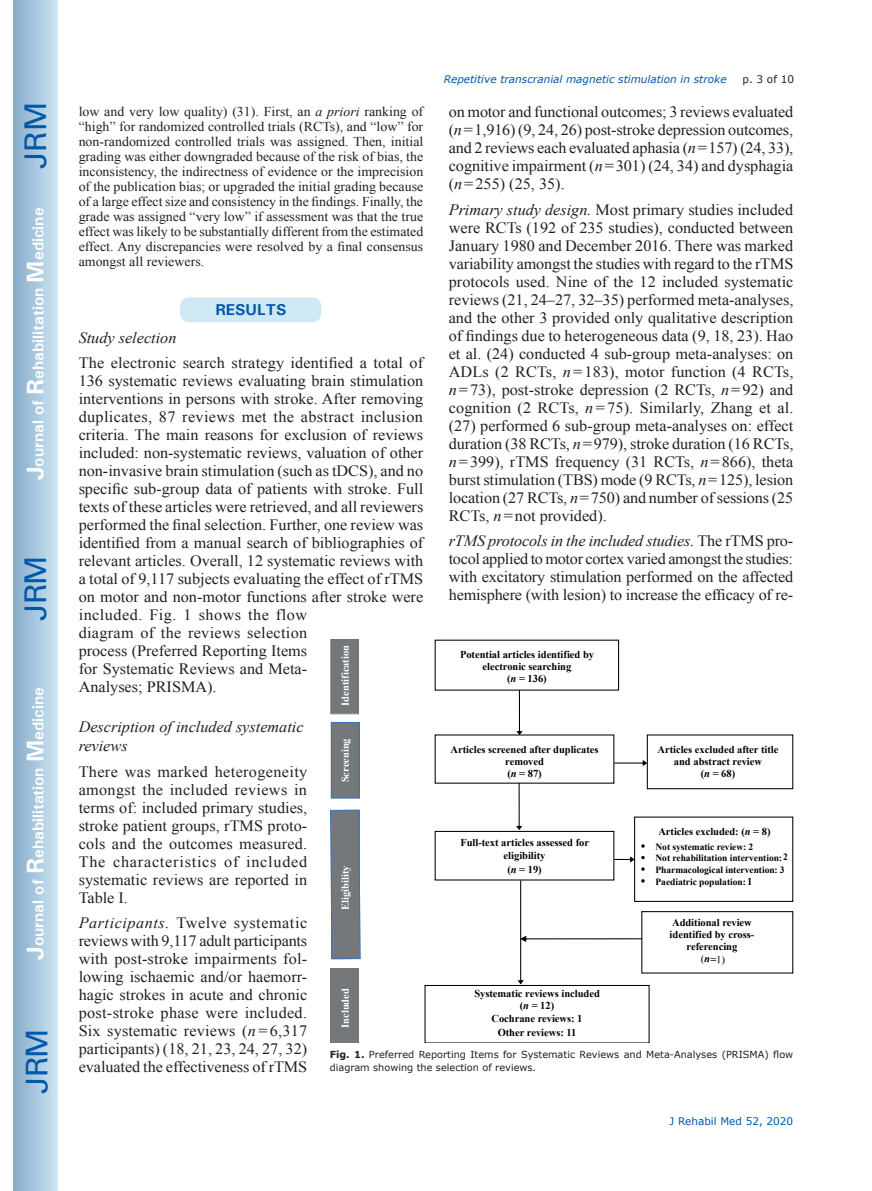
<style>
.page{position:relative;width:872px;height:1191px;background:#fff}
.page>*{position:absolute;margin:0;border:0;box-sizing:border-box;transform-origin:0 0}
.t1{font:30px "Univers";letter-spacing:-.03em;color:#0157a8}
.t2{font:15.75px/18px "Times New Roman";color:#231f20;text-align:justify}
.t3{font:700 15.75px "Univers";color:#fff}
.t4{font:italic 15.75px/18.9px "Times New Roman";color:#231f20}
.t5{font:700 15.75px "Univers";color:#0157a8}
.t6{font:13.5px/15px "Times New Roman";color:#231f20;text-align:justify}
.t7{font:700 10.5px/12px "Times New Roman";letter-spacing:-.005em;color:#000001;text-align:center}
.t8{font:italic 10.5px "Verdana";color:#0157a8}
.t9{font:700 10.5px "Times New Roman";letter-spacing:-.005em;color:#fff}
.t10{font:10.5px "Verdana";color:#0157a8}
.t11{font:10.5px "Verdana";color:#231f20}
.t12{font:10.5px "Times New Roman";color:#000001}
.t13{font:9.75px/13.5px "Verdana";color:#231f20}
.t14{font:700 9.6px/11.6px "Times New Roman";letter-spacing:-.005em;color:#000001}
.s1{font-size:24px}
.s2{font-style:italic}
.s3{font-size:10.5px}
.s4{font-weight:700;font-style:italic}
.s5{font-weight:700}
</style>
<div class="page">
<div style="left:14px;top:0;width:43px;height:1191px;background:linear-gradient(to right,#88acca,#cbe5f2)"></div>
<div style="left:179px;top:297px;width:143px;height:26px;background:#cee8f4;border-radius:10px"></div>
<div style="left:179px;top:296px;width:144px;height:28px;border:2px solid #fff;border-radius:10px"></div>
<svg style="left:516px;top:690px;width:6px;height:44px"></svg>
<div style="left:641px;top:911px;width:152px;height:62px;border:1px solid #000001"></div>
<div style="left:647px;top:734px;width:146px;height:55px;border:1px solid #000001"></div>
<div style="left:434px;top:831px;width:180px;height:49px;border:1px solid #000001"></div>
<svg style="left:614px;top:856px;width:20px;height:6px"></svg>
<svg style="left:614px;top:760px;width:33px;height:6px"></svg>
<div style="left:331px;top:639px;width:27px;height:74px;background:#74787a"></div>
<div style="left:330px;top:639px;width:29px;height:75px;border:1px solid #6e7273"></div>
<div style="left:331px;top:722px;width:28px;height:76px;background:#74787a"></div>
<div style="left:331px;top:722px;width:29px;height:76px;border:1px solid #3e73b9"></div>
<svg style="left:330px;top:809px;width:31px;height:150px;background:#777e85"></svg>
<div style="left:330px;top:969px;width:28px;height:74px;background:#74787a"></div>
<div style="left:634px;top:816px;width:159px;height:86px;border:1px solid #000001"></div>
<div style="left:424px;top:985px;width:225px;height:58px;border:1px solid #000001"></div>
<svg style="left:516px;top:783px;width:6px;height:47px"></svg>
<svg style="left:517px;top:879px;width:127px;height:105px"></svg>
<h1 class="t1" style="left:18px;top:169px;width:68px;rotate:-90deg">JRM</h1>
<p class="t3" style="left:28px;top:480px;width:274px;rotate:-90deg"><span class="s1">J</span>ournal of <span class="s1">R</span>ehabilitation <span class="s1">M</span>edicine</p>
<h1 class="t1" style="left:18px;top:620px;width:67px;rotate:-90deg">JRM</h1>
<p class="t3" style="left:28px;top:959px;width:274px;rotate:-90deg"><span class="s1">J</span>ournal of <span class="s1">R</span>ehabilitation <span class="s1">M</span>edicine</p>
<h1 class="t1" style="left:19px;top:1093px;width:67px;rotate:-90deg">JRM</h1>
<p class="t8" style="left:444px;top:72px;width:284px">Repetitive transcranial magnetic stimulation in stroke</p>
<p class="t11" style="left:742px;top:72px;width:53px">p. 3 of 10</p>
<p class="t2" style="left:449px;top:103px;width:346px">on motor and functional outcomes; 3 reviews evaluated (<span class="s2">n</span>=1,916) (9, 24, 26) post-stroke depression outcomes, and 2 reviews each evaluated aphasia (<span class="s2">n</span>=157) (24, 33), cognitive impairment (<span class="s2">n</span>=301) (24, 34) and dysphagia (<span class="s2">n</span>=255) (25, 35).</p>
<p class="t2" style="left:449px;top:200px;width:346px"><span class="s2">Primary study design.</span> Most primary studies included were RCTs (192 of 235 studies), conducted between January 1980 and December 2016. There was marked variability amongst the studies with regard to the rTMS protocols used. Nine of the 12 included systematic reviews (21, 24–27, 32–35) performed meta-analyses, and the other 3 provided only qualitative description of findings due to heterogeneous data (9, 18, 23). Hao et al. (24) conducted 4 sub-group meta-analyses: on ADLs (2 RCTs, <span class="s2">n</span>=183), motor function (4 RCTs, <span class="s2">n</span>=73), post-stroke depression (2 RCTs, <span class="s2">n</span>=92) and cognition (2 RCTs, <span class="s2">n</span> = 75). Similarly, Zhang et al. (27) performed 6 sub-group meta-analyses on: effect duration (38 RCTs, <span class="s2">n</span>=979), stroke duration (16 RCTs, <span class="s2">n</span>=399), rTMS frequency (31 RCTs, <span class="s2">n</span>=866), theta burst stimulation (TBS) mode (9 RCTs, <span class="s2">n</span>=125), lesion location (27 RCTs, <span class="s2">n</span>=750) and number of sessions (25<br>RCTs, <span class="s2">n</span>=not provided).</p>
<p class="t2" style="left:449px;top:532px;width:346px"><span class="s2">rTMS protocols in the included studies.</span> The rTMS pro&shy;tocol applied to motor cortex varied amongst the studies: with excitatory stimulation performed on the affected hemisphere (with lesion) to increase the efficacy of re-</p>
<p class="t6" style="left:79px;top:103px;width:346px">low and very low quality) (31). First, an <span class="s2">a priori</span> ranking of “high” for randomized controlled trials (RCTs), and “low” for non-randomized controlled trials was assigned. Then, initial grading was either downgraded because of the risk of bias, the inconsistency, the indirectness of evidence or the imprecision of the publication bias; or upgraded the initial grading because of a large effect size and consistency in the findings. Finally, the grade was assigned “very low” if assessment was that the true effect was likely to be substantially different from the estimated effect. Any discrepancies were resolved by a final consensus amongst all reviewers.</p>
<p class="t5" style="left:215px;top:299px;width:73px">RESULTS</p>
<p class="t4" style="left:79px;top:327px;width:99px">Study selection</p>
<p class="t2" style="left:79px;top:353px;width:346px;text-align:left">The electronic search strategy identified a total of 136 systematic reviews evaluating brain stimulation interventions in persons with stroke. After removing duplicates, 87 reviews met the abstract inclusion criteria. The main reasons for exclusion of reviews included: non-systematic reviews, valuation of other non-invasive brain stimulation (such as tDCS), and no specific sub-group data of patients with stroke. Full texts of these articles were retrieved, and all reviewers performed the final selection. Further, one review was identified from a manual search of bibliographies of relevant articles. Overall, 12 systematic reviews with a total of 9,117 subjects evaluating the effect of rTMS on motor and non-motor functions after stroke were included. Fig. 1 shows the flow<br>diagram of the reviews selection<br>process (Preferred Reporting Items<br>for Systematic Reviews and Meta-<br>Analyses; PRISMA).</p>
<p class="t4" style="left:79px;top:717px;width:226px">Description of included systematic reviews</p>
<p class="t2" style="left:79px;top:762px;width:230px">There was marked heterogeneity amongst the included reviews in terms of: included primary studies, stroke patient groups, rTMS proto&shy;cols and the outcomes measured.<br>The characteristics of included systematic reviews are reported in Table I.</p>
<p class="t2" style="left:79px;top:913px;width:230px"><span class="s2">Participants.</span> Twelve systematic reviews with 9,117 adult participants with post-stroke impairments fol&shy;lowing ischaemic and/or haemorr&shy;hagic strokes in acute and chronic post-stroke phase were included.<br>Six systematic reviews (<span class="s2">n</span> = 6,317 participants) (18, 21, 23, 24, 27, 32) evaluated the effectiveness of rTMS</p>
<p class="t9" style="left:338px;top:705px;width:62px;rotate:-90deg">Identification</p>
<p class="t9" style="left:338px;top:782px;width:46px;rotate:-90deg">Screening</p>
<p class="t7" style="left:460px;top:648px;width:136px">Potential articles identified by electronic searching<br>(<span class="s2">n</span> = 136)</p>
<p class="t7" style="left:450px;top:743px;width:150px">Articles screened after duplicates removed<br>(<span class="s2">n</span> = 87)</p>
<p class="t7" style="left:657px;top:743px;width:122px">Articles excluded after title and abstract review<br>(<span class="s2">n</span> = 68)</p>
<p class="t7" style="left:658px;top:825px;width:114px">Articles excluded: (<span class="s2">n</span> = 8)</p>
<p class="t14" style="left:655px;top:840px;width:134px">Not systematic review: 2<br>Not rehabilitation intervention:2<br>Pharmacological intervention: 3<br>Paediatric population: <span class="s3">1</span></p>
<p class="t7" style="left:460px;top:835px;width:130px;line-height:13px">Full-text articles assessed for eligibility</p>
<p class="t7" style="left:507px;top:863px;width:36px">(<span class="s2">n</span> = 19)</p>
<p class="t9" style="left:338px;top:910px;width:46px;rotate:-90deg">Eligibility</p>
<p class="t7" style="left:669px;top:916px;width:86px">Additional review identified by cross&shy;referencing</p>
<p class="t12" style="left:701px;top:951px;width:26px;rotate:2deg">(<span class="s4">n=</span>1)</p>
<p class="t9" style="left:338px;top:1027px;width:41px;rotate:-90deg">Included</p>
<p class="t7" style="left:474px;top:987px;width:127px">Systematic reviews included (<span class="s2">n</span> = 12)<br>Cochrane reviews: 1</p>
<p class="t7" style="left:497px;top:1025px;width:80px">Other reviews: 11</p>
<p class="t13" style="left:330px;top:1047px;width:465px"><span class="s5">Fig. 1.</span> Preferred Reporting Items for Systematic Reviews and Meta-Analyses (PRISMA) flow diagram showing the selection of reviews.</p>
<p class="t10" style="left:669px;top:1114px;width:125px">J Rehabil Med 52, 2020</p>
</div>
